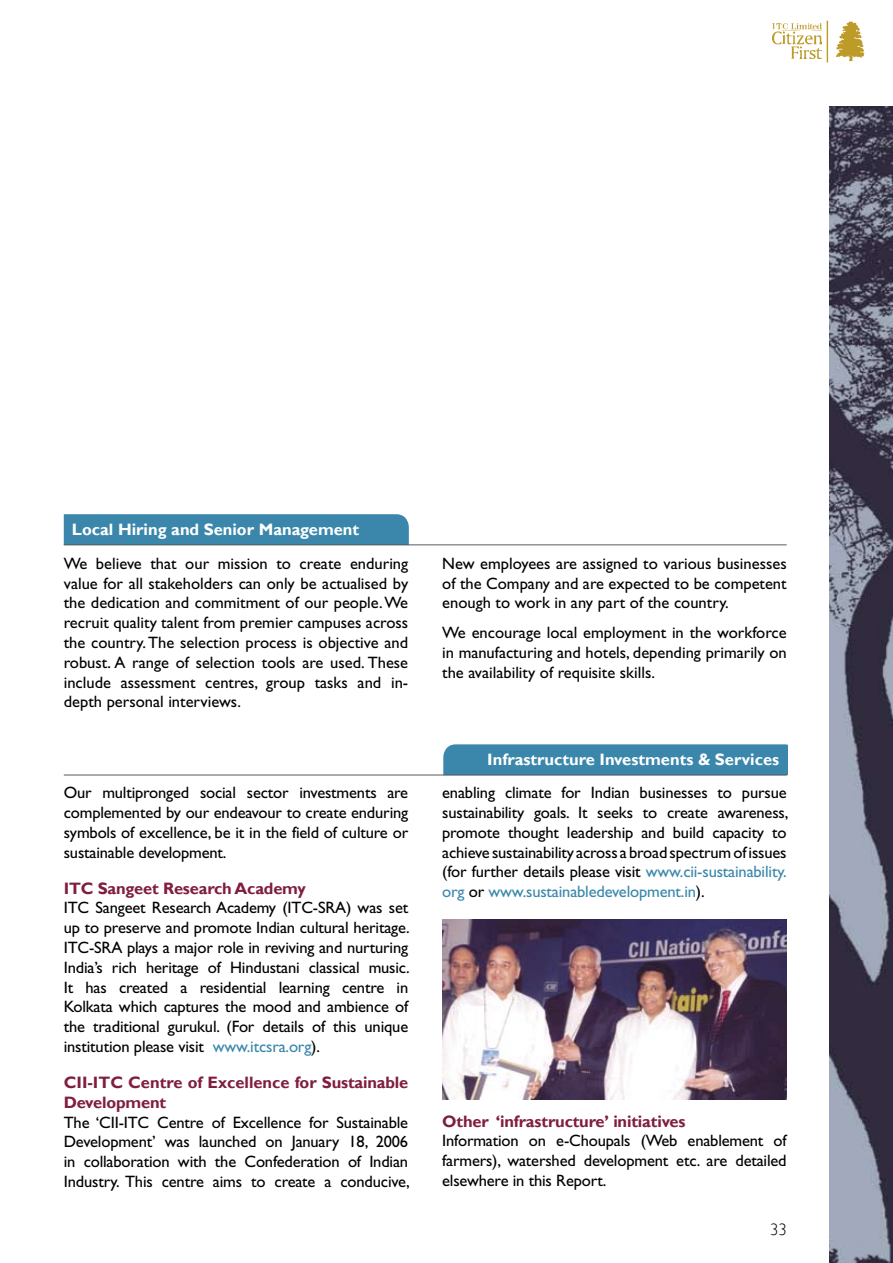
<style>
.page{position:relative;width:893px;height:1263px;background:#fff}
.page>*{position:absolute;margin:0;border:0;box-sizing:border-box;transform-origin:0 0}
.t1{font:16.5px/19.8px "Gill Sans";letter-spacing:-.01em;color:#000;text-align:justify}
.t2{font:700 16.5px/19.8px "Gill Sans";letter-spacing:-.01em;color:#801e40}
.t3{font:700 16.5px "Gill Sans";color:#fff}
.t4{font:300 16.5px "Gill Sans";color:#000}
.s1{color:#3a87ab}
</style>
<div class="page">
<div style="left:64px;top:514px;width:345px;height:30px;background:#3a87ab"></div>
<hr style="left:64px;top:544px;width:723px;height:1px;background:#555b61">
<svg style="left:836px;top:22px;width:28px;height:39px"></svg>
<img style="left:773px;top:23px;width:48px;height:36px">
<hr style="left:827px;top:21px;width:1px;height:41px;background:#bd9b29">
<img style="left:829px;top:106px;width:64px;height:1157px">
<div style="left:443px;top:744px;width:345px;height:31px;background:#3a87ab"></div>
<hr style="left:64px;top:775px;width:723px;height:1px;background:#555b61">
<img style="left:442px;top:919px;width:345px;height:181px">
<p class="t3" style="left:72px;top:519px;width:289px">Local Hiring and Senior Management</p>
<p class="t1" style="left:64px;top:553px;width:346px">We believe that our mission to create enduring value for all stakeholders can only be actualised by the dedication and commitment of our people. We recruit quality talent from premier campuses across the country. The selection process is objective and robust. A range of selection tools are used. These include assessment centres, group tasks and in&shy;depth personal interviews.</p>
<p class="t1" style="left:442px;top:553px;width:346px">New employees are assigned to various businesses of the Company and are expected to be competent enough to work in any part of the country.</p>
<p class="t1" style="left:442px;top:623px;width:346px">We encourage local employment in the workforce in manufacturing and hotels, depending primarily on the availability of requisite skills.</p>
<p class="t1" style="left:64px;top:782px;width:346px">Our multipronged social sector investments are complemented by our endeavour to create enduring symbols of excellence, be it in the field of culture or sustainable development.</p>
<p class="t2" style="left:64px;top:878px;width:244px">ITC Sangeet Research Academy</p>
<p class="t1" style="left:64px;top:898px;width:348px">ITC Sangeet Research Academy (ITC-SRA) was set up to preserve and promote Indian cultural heritage.<br>ITC-SRA plays a major role in reviving and nurturing India’s rich heritage of Hindustani classical music.<br>It has created a residential learning centre in Kolkata which captures the mood and ambience of the traditional gurukul. (For details of this unique institution please visit <span class="s1">www.itcsra.org</span>).</p>
<p class="t2" style="left:64px;top:1073px;width:346px">CII-ITC Centre of Excellence for Sustainable<br>Development</p>
<p class="t1" style="left:64px;top:1112px;width:348px">The ‘CII-ITC Centre of Excellence for Sustainable Development’ was launched on January 18, 2006 in collaboration with the Confederation of Indian Industry. This centre aims to create a conducive,</p>
<p class="t3" style="left:487px;top:749px;width:293px">Infrastructure Investments &amp; Services</p>
<p class="t1" style="left:442px;top:782px;width:348px">enabling climate for Indian businesses to pursue sustainability goals. It seeks to create awareness, promote thought leadership and build capacity to achieve sustainability across a broad spectrum of issues (for further details please visit <span class="s1">www.cii-sustainability. org</span> or <span class="s1">www.sustainabledevelopment.in</span>).</p>
<p class="t2" style="left:442px;top:1111px;width:245px">Other ‘infrastructure’ initiatives</p>
<p class="t1" style="left:442px;top:1131px;width:346px">Information on e-Choupals (Web enablement of farmers), watershed development etc. are detailed elsewhere in this Report.</p>
<p class="t4" style="left:770px;top:1220px;width:9px">33</p>
</div>
